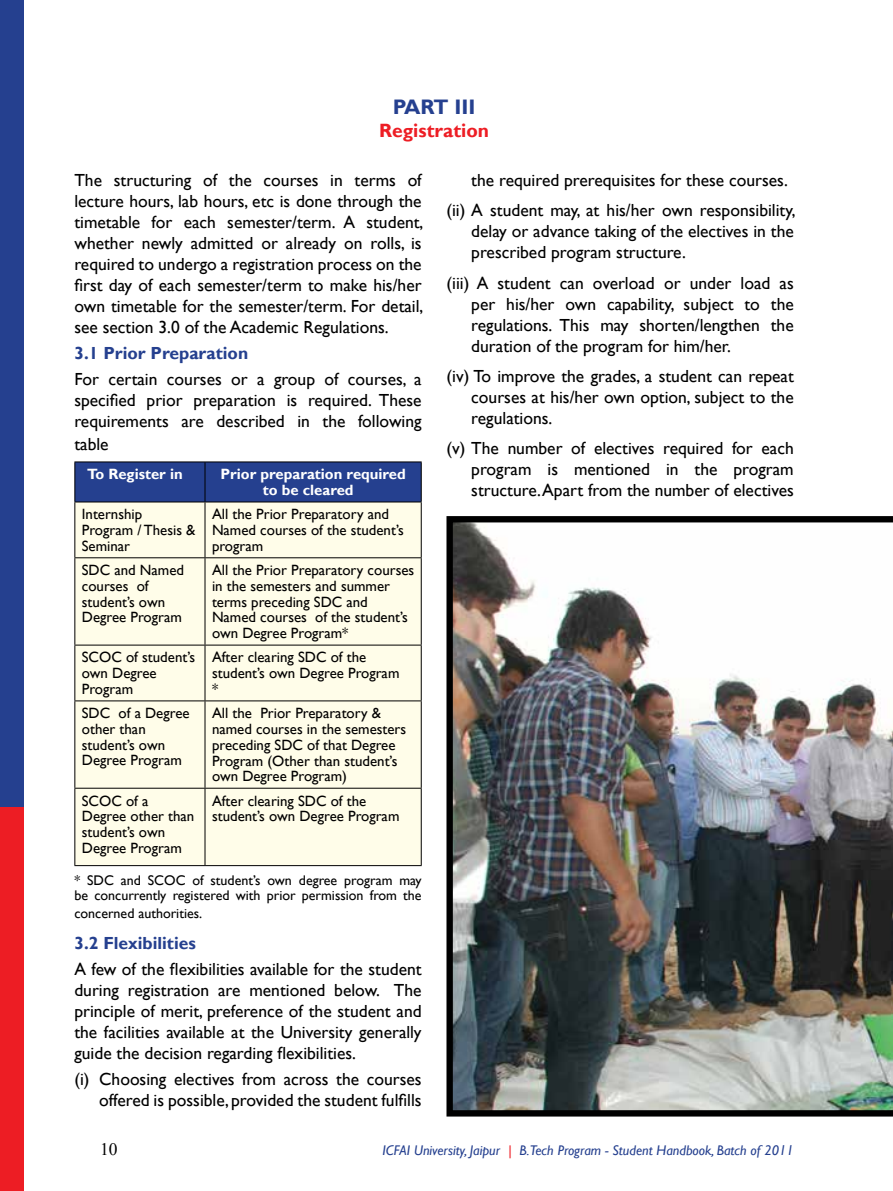
<style>
.page{position:relative;width:893px;height:1191px;background:#fff}
.page>*{position:absolute;margin:0;border:0;box-sizing:border-box;transform-origin:0 0}
.t1{font:700 21px "Gill Sans";color:#25408f}
.t2{font:700 19.25px "Gill Sans";color:#ed1d24}
.t3{font:17.5px/21px "Gill Sans";color:#000;text-align:justify}
.t4{font:700 17.5px "Gill Sans";color:#25408f}
.t5{font:17.5px "Times New Roman";color:#000}
.t6{font:14.88px/15.8px "Gill Sans";color:#000}
.t7{font:700 14.88px/15.8px "Gill Sans";color:#fff}
.t8{font:14px/15.8px "Gill Sans";color:#000}
.t9{font:italic 14px "Gill Sans";color:#25408f}
.s1{color:#ed1d24}
</style>
<div class="page">
<div style="left:0;top:0;width:24px;height:968px;background:#25408f"></div>
<div style="left:0;top:807px;width:24px;height:384px;background:#ed1d24"></div>
<div style="left:75px;top:462px;width:346px;height:39px;background:#25408f"></div>
<div style="left:75px;top:502px;width:346px;height:363px;background:#fffde9"></div>
<hr style="left:74px;top:461px;width:131px;height:1px;background:#000">
<hr style="left:74px;top:462px;width:1px;height:39px;background:#000">
<hr style="left:205px;top:461px;width:217px;height:1px;background:#000">
<hr style="left:205px;top:462px;width:1px;height:39px;background:#000">
<hr style="left:421px;top:462px;width:1px;height:39px;background:#000">
<hr style="left:74px;top:501px;width:131px;height:1px;background:#000">
<hr style="left:74px;top:502px;width:1px;height:55px;background:#000">
<hr style="left:205px;top:501px;width:217px;height:1px;background:#000">
<hr style="left:205px;top:502px;width:1px;height:55px;background:#000">
<hr style="left:421px;top:502px;width:1px;height:55px;background:#000">
<hr style="left:74px;top:557px;width:131px;height:1px;background:#000">
<hr style="left:74px;top:558px;width:1px;height:86px;background:#000">
<hr style="left:205px;top:557px;width:217px;height:1px;background:#000">
<hr style="left:205px;top:558px;width:1px;height:86px;background:#000">
<hr style="left:421px;top:558px;width:1px;height:86px;background:#000">
<hr style="left:74px;top:644px;width:131px;height:1px;background:#000">
<hr style="left:74px;top:645px;width:1px;height:55px;background:#000">
<hr style="left:205px;top:644px;width:217px;height:1px;background:#000">
<hr style="left:205px;top:645px;width:1px;height:55px;background:#000">
<hr style="left:421px;top:645px;width:1px;height:55px;background:#000">
<hr style="left:74px;top:700px;width:131px;height:1px;background:#000">
<hr style="left:74px;top:701px;width:1px;height:86px;background:#000">
<hr style="left:205px;top:700px;width:217px;height:1px;background:#000">
<hr style="left:205px;top:701px;width:1px;height:86px;background:#000">
<hr style="left:421px;top:701px;width:1px;height:86px;background:#000">
<hr style="left:74px;top:787px;width:131px;height:1px;background:#000">
<hr style="left:74px;top:788px;width:1px;height:77px;background:#000">
<hr style="left:205px;top:787px;width:217px;height:1px;background:#000">
<hr style="left:205px;top:788px;width:1px;height:77px;background:#000">
<hr style="left:421px;top:788px;width:1px;height:77px;background:#000">
<hr style="left:74px;top:865px;width:131px;height:1px;background:#000">
<hr style="left:205px;top:865px;width:217px;height:1px;background:#000">
<img style="left:446px;top:516px;width:447px;height:600px">
<p class="t1" style="left:393px;top:94px;width:84px">PART III</p>
<p class="t2" style="left:379px;top:118px;width:111px">Registration</p>
<p class="t3" style="left:446px;top:165px;width:351px;line-height:30.3px;text-indent:25px">the required prerequisites for these courses. (ii) A student may, at his/her own responsibility,</p>
<p class="t3" style="left:471px;top:221px;width:324px">delay or advance taking of the electives in the prescribed program structure.</p>
<p class="t3" style="left:471px;top:272px;width:324px;text-indent:-25px">(iii) A student can overload or under load as per his/her own capability, subject to the regulations. This may shorten/lengthen the duration of the program for him/her.</p>
<p class="t3" style="left:471px;top:366px;width:324px;text-indent:-25px">(iv) To improve the grades, a student can repeat courses at his/her own option, subject to the regulations.</p>
<p class="t3" style="left:471px;top:438px;width:324px;text-indent:-25px">(v) The number of electives required for each program is mentioned in the program structure. Apart from the number of electives</p>
<p class="t3" style="left:74px;top:170px;width:351px">The structuring of the courses in terms of lecture hours, lab hours, etc is done through the timetable for each semester/term. A student, whether newly admitted or already on rolls, is required to undergo a registration process on the first day of each semester/term to make his/her own timetable for the semester/term. For detail, see section 3.0 of the Academic Regulations.</p>
<p class="t4" style="left:74px;top:342px;width:175px">3.1 Prior Preparation</p>
<p class="t3" style="left:74px;top:369px;width:349px">For certain courses or a group of courses, a specified prior preparation is required. These requirements are described in the following</p>
<p class="t3" style="left:74px;top:433px;width:36px">table</p>
<p class="t7" style="left:87px;top:467px;width:97px">To Register in</p>
<p class="t7" style="left:263px;top:467px;width:145px;text-indent:-42px">Prior preparation required to be cleared</p>
<p class="t6" style="left:82px;top:506px;width:115px">Internship<br>Program / Thesis &amp;<br>Seminar</p>
<p class="t6" style="left:212px;top:506px;width:193px">All the Prior Preparatory and<br>Named courses of the student’s program</p>
<p class="t6" style="left:82px;top:562px;width:104px">SDC and Named courses of student’s own<br>Degree Program</p>
<p class="t6" style="left:212px;top:562px;width:204px">All the Prior Preparatory courses in the semesters and summer terms preceding SDC and<br>Named courses of the student’s own Degree Program*</p>
<p class="t6" style="left:82px;top:650px;width:115px">SCOC of student’s own Degree<br>Program</p>
<p class="t6" style="left:212px;top:650px;width:189px">After clearing SDC of the student’s own Degree Program *</p>
<p class="t6" style="left:82px;top:705px;width:109px">SDC of a Degree other than student’s own<br>Degree Program</p>
<p class="t6" style="left:212px;top:705px;width:196px">All the Prior Preparatory &amp; named courses in the semesters preceding SDC of that Degree<br>Program (Other than student’s own Degree Program)</p>
<p class="t6" style="left:82px;top:793px;width:114px">SCOC of a<br>Degree other than student’s own<br>Degree Program</p>
<p class="t6" style="left:212px;top:793px;width:189px">After clearing SDC of the student’s own Degree Program</p>
<p class="t8" style="left:74px;top:872px;width:349px">* SDC and SCOC of student’s own degree program may be concurrently registered with prior permission from the</p>
<p class="t8" style="left:74px;top:905px;width:129px">concerned authorities.</p>
<p class="t4" style="left:74px;top:932px;width:123px">3.2 Flexibilities</p>
<p class="t3" style="left:74px;top:958px;width:349px">A few of the flexibilities available for the student during registration are mentioned below. The principle of merit, preference of the student and the facilities available at the University generally guide the decision regarding flexibilities.</p>
<p class="t3" style="left:74px;top:1068px;width:349px;text-align:right">(i) Choosing electives from across the courses offered is possible,provided the student fulfills</p>
<p class="t5" style="left:100px;top:1137px;width:19px">10</p>
<p class="t9" style="left:383px;top:1142px;width:413px">ICFAI University, Jaipur <span class="s1">|</span> B.Tech Program - Student Handbook, Batch of 2011</p>
</div>
